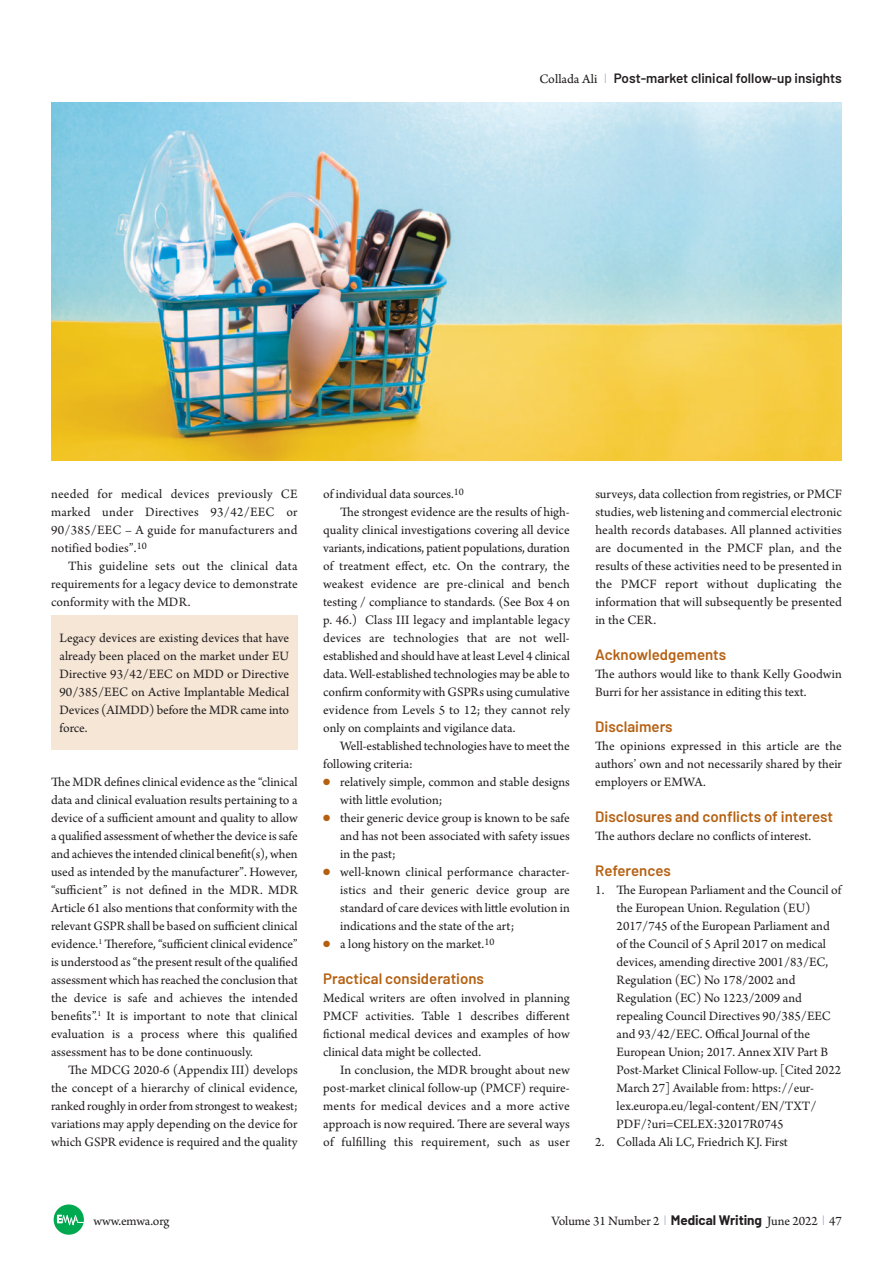
<style>
.page{position:relative;width:893px;height:1263px;background:#fff}
.page>*{position:absolute;margin:0;border:0;box-sizing:border-box;transform-origin:0 0}
.t1{font:600 15px "Barlow";color:#b56011}
.t2{font:13.5px/18px "Arno Pro";color:#231f20;text-align:justify}
.t3{font:600 13.5px "Barlow";color:#231f20}
.s1{font-family:"Arno Pro Sm Text";font-weight:400}
.s2{font-family:"Proforma";font-weight:200;color:#7589b1}
.s3{color:#b56011}
.s4{font-family:"Barlow";font-weight:700}
</style>
<div class="page">
<div style="left:51px;top:615px;width:247px;height:135px;background:#f5e6d6"></div>
<svg style="left:54px;top:1204px;width:30px;height:31px"></svg>
<img style="left:51px;top:102px;width:791px;height:358px">
<p class="t3" style="left:539px;top:70px;width:304px"><span class="s1">Collada Ali</span> <span class="s2">|</span> Post-market clinical follow-up insights</p>
<p class="t2" style="left:51px;top:486px;width:248px">needed for medical devices previously CE marked under Directives 93/42/EEC or 90/385/EEC – A guide for manufacturers and notified bodies”.<sup>10</sup></p>
<p class="t2" style="left:51px;top:558px;width:248px;text-indent:17px">This guideline sets out the clinical data require ments for a legacy device to demonstrate conformity with the MDR.</p>
<p class="t2" style="left:60px;top:630px;width:231px">Legacy devices are existing devices that have already been placed on the market under EU Directive 93/42/EEC on MDD or Directive 90/385/EEC on Active Implantable Medical Devices (AIMDD) before the MDR came into force.</p>
<p class="t2" style="left:51px;top:774px;width:248px">The MDR defines clinical evidence as the “clinical data and clinical evaluation results pertaining to a device of a sufficient amount and quality to allow a qualified assessment of whether the device is safe and achieves the intended clinical benefit(s), when used as intended by the manufacturer”. However, “sufficient” is not defined in the MDR. MDR Article 61 also mentions that conformity with the relevant GSPR shall be based on sufficient clinical evidence.<sup>1</sup> Therefore, “sufficient clinical evidence” is understood as “the present result of the qualified assessment which has reached the conclusion that the device is safe and achieves the intended benefits”.<sup>1</sup> It is important to note that clinical evaluation is a process where this qualified assessment has to be done continuously.</p>
<p class="t2" style="left:51px;top:1062px;width:248px;text-indent:17px">The MDCG 2020-6 (Appendix III) develops the concept of a hierarchy of clinical evidence, ranked roughly in order from strongest to weakest; variations may apply depending on the device for which GSPR evidence is required and the quality</p>
<p class="t2" style="left:323px;top:486px;width:142px">of individual data sources.<sup>10</sup></p>
<p class="t2" style="left:323px;top:504px;width:248px;text-indent:17px">The strongest evidence are the results of high&shy;quality clinical investigations covering all device variants, indications, patient populations, duration of treatment effect, etc. On the contrary, the weakest evidence are pre-clinical and bench testing / compliance to standards. (See Box 4 on p. 46.) Class III legacy and implantable legacy devices are technologies that are not well&shy;established and should have at least Level 4 clinical data. Well-established technologies may be able to confirm conformity with GSPRs using cumulative evidence from Levels 5 to 12; they cannot rely only on complaints and vigilance data.</p>
<p class="t2" style="left:323px;top:738px;width:248px;text-indent:17px">Well-established technologies have to meet the following criteria:</p>
<p class="t2" style="left:340px;top:774px;width:231px;text-indent:-17px"><span class="s3">●</span> relatively simple, common and stable designs with little evolution;</p>
<p class="t2" style="left:340px;top:810px;width:231px;text-indent:-17px"><span class="s3">●</span> their generic device group is known to be safe and has not been associated with safety issues in the past;</p>
<p class="t2" style="left:340px;top:864px;width:231px;text-indent:-17px"><span class="s3">●</span> well-known clinical performance character - istics and their generic device group are standard of care devices with little evolution in indications and the state of the art;</p>
<p class="t2" style="left:323px;top:936px;width:173px"><span class="s3">●</span> a long history on the market.<sup>10</sup></p>
<p class="t1" style="left:323px;top:969px;width:162px">Practical considerations</p>
<p class="t2" style="left:323px;top:990px;width:248px">Medical writers are often involved in planning PMCF activities. Table 1 describes different fictional medical devices and examples of how clinical data might be collected.</p>
<p class="t2" style="left:323px;top:1062px;width:248px;text-indent:17px">In conclusion, the MDR brought about new post-market clinical follow-up (PMCF) require - ments for medical devices and a more active approach is now required. There are several ways of fulfilling this requirement, such as user</p>
<p class="t2" style="left:595px;top:486px;width:248px">surveys, data collection from registries, or PMCF studies, web listening and commercial electronic health records databases. All planned activities are documented in the PMCF plan, and the results of these activities need to be presented in the PMCF report without duplicating the information that will subsequently be presented in the CER.</p>
<p class="t1" style="left:595px;top:645px;width:132px">Acknowledgements</p>
<p class="t2" style="left:595px;top:666px;width:248px">The authors would like to thank Kelly Goodwin<br>Burri for her assistance in editing this text.</p>
<p class="t1" style="left:595px;top:717px;width:79px">Disclaimers</p>
<p class="t2" style="left:595px;top:738px;width:248px">The opinions expressed in this article are the authors’ own and not necessarily shared by their employers or EMWA.</p>
<p class="t1" style="left:595px;top:807px;width:239px">Disclosures and conflicts of interest</p>
<p class="t2" style="left:595px;top:828px;width:217px">The authors declare no conflicts of interest.</p>
<p class="t1" style="left:595px;top:861px;width:77px">References</p>
<p class="t2" style="left:617px;top:882px;width:226px;text-align:left;text-indent:-21px">1. The European Parliament and the Council of the European Union. Regulation (EU)<br>2017/745 of the European Parliament and of the Council of 5 April 2017 on medical devices, amending directive 2001/83/EC, Regulation (EC) No 178/2002 and Regulation (EC) No 1223/2009 and repealing Council Directives 90/385/EEC and 93/42/EEC. Offical Journal of the European Union; 2017. Annex XIV Part B Post-Market Clinical Follow-up. [Cited 2022<br>March 27] Available from: https://eur&shy;lex.europa.eu/legal-content/EN/TXT/ PDF/?uri=CELEX:32017R0745</p>
<p class="t2" style="left:595px;top:1134px;width:194px">2. Collada Ali LC, Friedrich KJ. First</p>
<p class="t2" style="left:93px;top:1213px;width:78px">www.emwa.org</p>
<p class="t2" style="left:552px;top:1213px;width:292px">Volume 31 Number 2 <span class="s2">|</span> <span class="s4">Medical Writing</span> June 2022 <span class="s2">|</span> 47</p>
</div>
